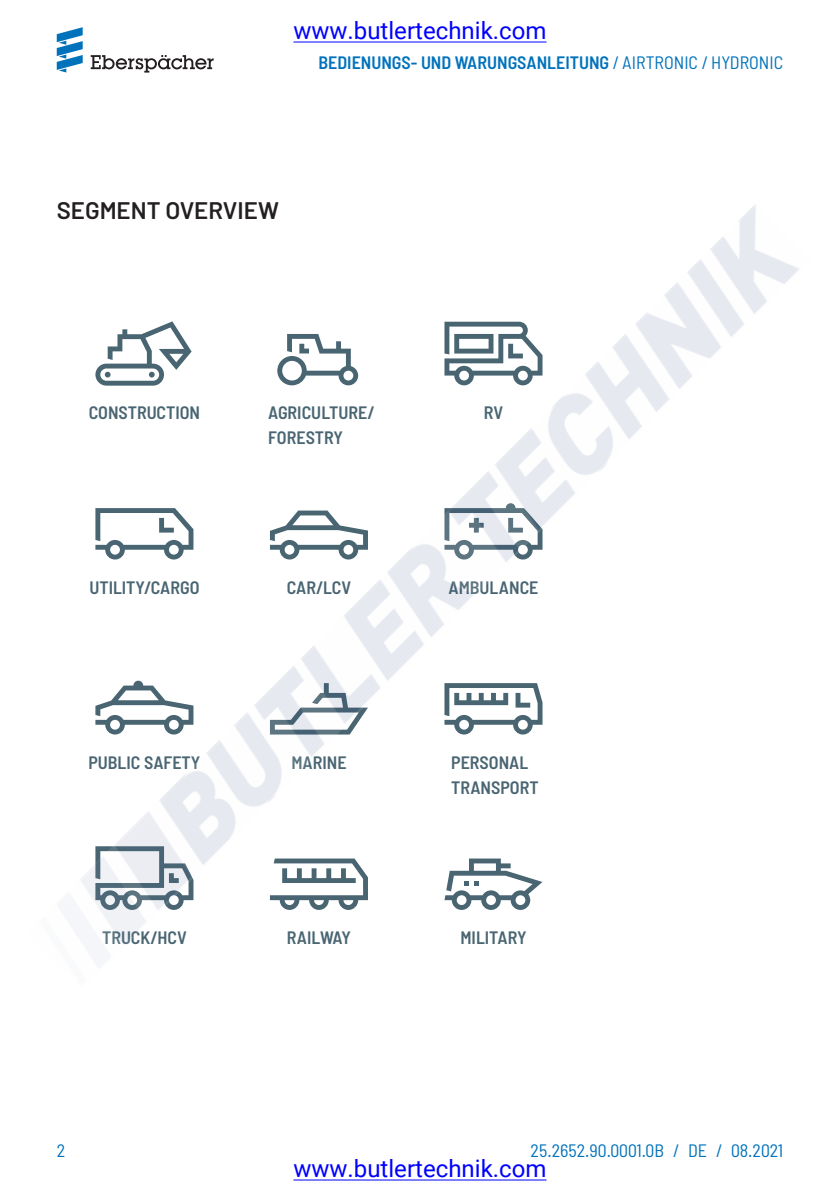
<style>
.page{position:relative;width:840px;height:1191px;background:#fff}
.page>*{position:absolute;margin:0;border:0;box-sizing:border-box;transform-origin:0 0}
.t1{font:24px "Roboto";color:#00f}
.Headline___Icons{font:600 24px "Barlow";color:#231f20}
.Copy___Icons{font:600 semi-condensed 18px "Barlow";color:#496572}
.t2{font:600 semi-condensed 18px "Barlow";color:#0072bc}
.t3{font:semi-condensed 18px "Barlow";color:#0072bc}
.s1{font-weight:400}
</style>
<div class="page">
<svg style="left:91px;top:55px;width:122px;height:18px"></svg>
<svg style="left:57px;top:27px;width:26px;height:45px"></svg>
<hr style="left:293px;top:42px;width:253px;height:1px;background:#00f">
<hr style="left:293px;top:1179px;width:253px;height:1px;background:#00f">
<img style="left:58px;top:205px;width:741px;height:762px">
<h1 class="t1" style="left:293px;top:14px;width:254px">www.butlertechnik.com</h1>
<p class="t2" style="left:318px;top:51px;width:466px">BEDIENUNGS- UND WARUNGSANLEITUNG <span class="s1">/ AI RTRONI C / HYDRONI C</span></p>
<p class="Headline___Icons" style="left:57px;top:196px;width:223px">SEGMENT OVERVIEW</p>
<p class="Copy___Icons" style="left:89px;top:401px;width:113px">CONSTRUCTION</p>
<p class="Copy___Icons" style="left:268px;top:401px;width:108px">AGRICULTURE/</p>
<p class="Copy___Icons" style="left:268px;top:426px;width:76px">FORESTRY</p>
<p class="Copy___Icons" style="left:483px;top:401px;width:21px">RV</p>
<p class="Copy___Icons" style="left:89px;top:576px;width:112px">UTILITY/CARGO</p>
<p class="Copy___Icons" style="left:287px;top:576px;width:66px">CAR/LCV</p>
<p class="Copy___Icons" style="left:448px;top:576px;width:91px">AMBULANCE</p>
<p class="Copy___Icons" style="left:88px;top:751px;width:113px">PUBLIC SAFETY</p>
<p class="Copy___Icons" style="left:291px;top:751px;width:57px">MARINE</p>
<p class="Copy___Icons" style="left:451px;top:751px;width:79px">PERSONAL</p>
<p class="Copy___Icons" style="left:451px;top:776px;width:89px">TRANSPORT</p>
<p class="Copy___Icons" style="left:102px;top:926px;width:86px">TRUCK/HCV</p>
<p class="Copy___Icons" style="left:287px;top:926px;width:65px">RAILWAY</p>
<p class="Copy___Icons" style="left:460px;top:926px;width:68px">MILITARY</p>
<p class="t3" style="left:57px;top:1139px;width:10px">2</p>
<p class="t3" style="left:530px;top:1139px;width:254px">25.2652.90.0001.0B / DE / 08.2021</p>
<h1 class="t1" style="left:293px;top:1152px;width:254px">www.butlertechnik.com</h1>
</div>
